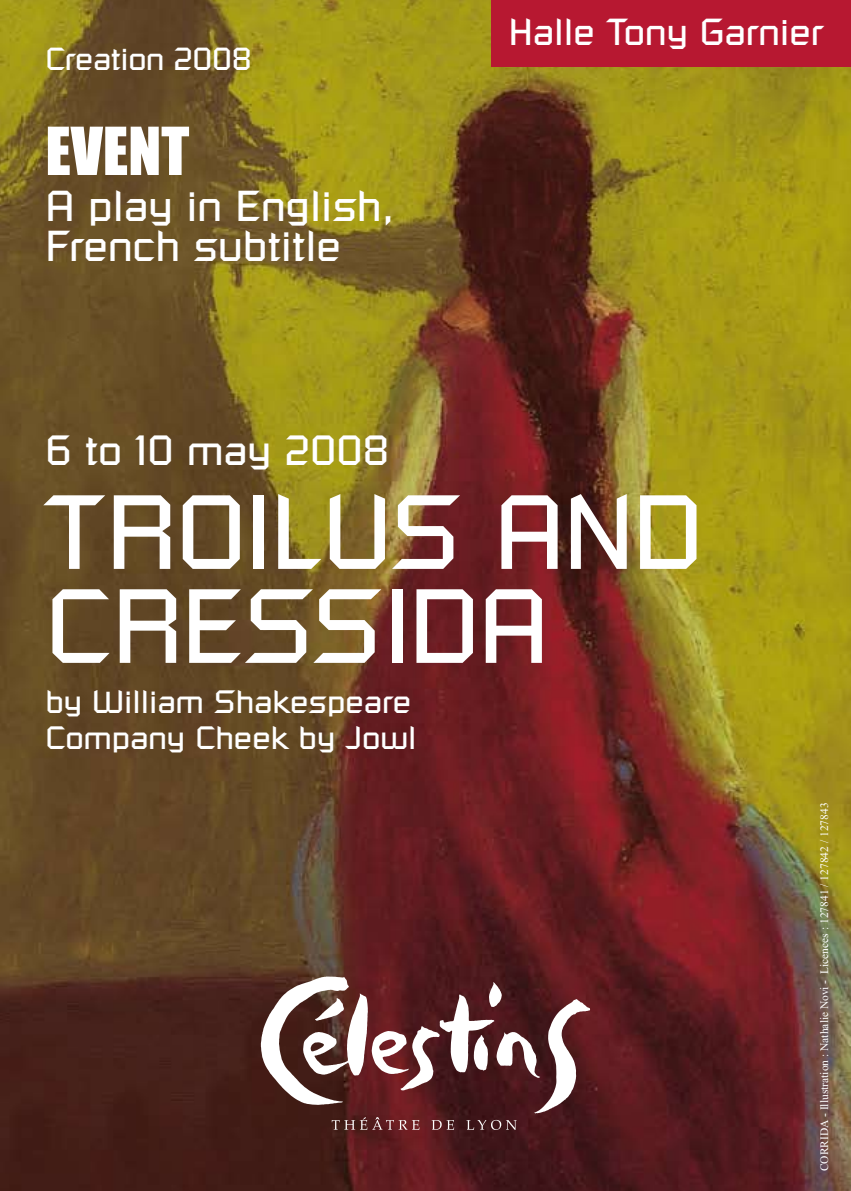
<style>
.page{position:relative;width:851px;height:1191px;background:#fff}
.page>*{position:absolute;margin:0;border:0;box-sizing:border-box;transform-origin:0 0}
.t1{font:104px/94px "Russell Square";letter-spacing:-.015em;color:#fff}
.t2{font:61.2px "Impact";color:#fff}
.t3{font:42.8px/40px "Russell Square";color:#fff}
.t4{font:41.8px "Russell Square";color:#fff}
.t5{font:37.2px "Russell Square";color:#fff}
.t6{font:32px/36px "Russell Square";color:#fff}
.t7{font:31.6px "Russell Square";letter-spacing:-.01em;color:#fff}
.t8{font:11.6px "Times New Roman";color:#fff}
</style>
<div class="page">
<img style="left:0;top:0;width:850px;height:1191px">
<svg style="left:261px;top:976px;width:329px;height:154px"></svg>
<div style="left:491px;top:0;width:359px;height:67px;background:#b71831"></div>
<h3 class="t7" style="left:45px;top:40px;width:208px">Creation 2008</h3>
<h2 class="t2" style="left:45px;top:113px;width:145px">EVENT</h2>
<h3 class="t3" style="left:45px;top:185px;width:351px">A play in English,<br>French subtitle</h3>
<h3 class="t4" style="left:45px;top:425px;width:345px">6 to 10 may 2008</h3>
<h3 class="t5" style="left:508px;top:9px;width:317px">Halle Tony Garnier</h3>
<h1 class="t1" style="left:45px;top:483px;width:659px">Troilus and<br>Cressida</h1>
<h3 class="t6" style="left:45px;top:683px;width:372px">by William Shakespeare<br>Company Cheek by Jowl</h3>
<p class="t8" style="left:817px;top:1171px;width:370px;rotate:-90deg">CORRIDA - Illustration : Nathalie Novi - Licences : 127841 / 127842 / 127843</p>
</div>
